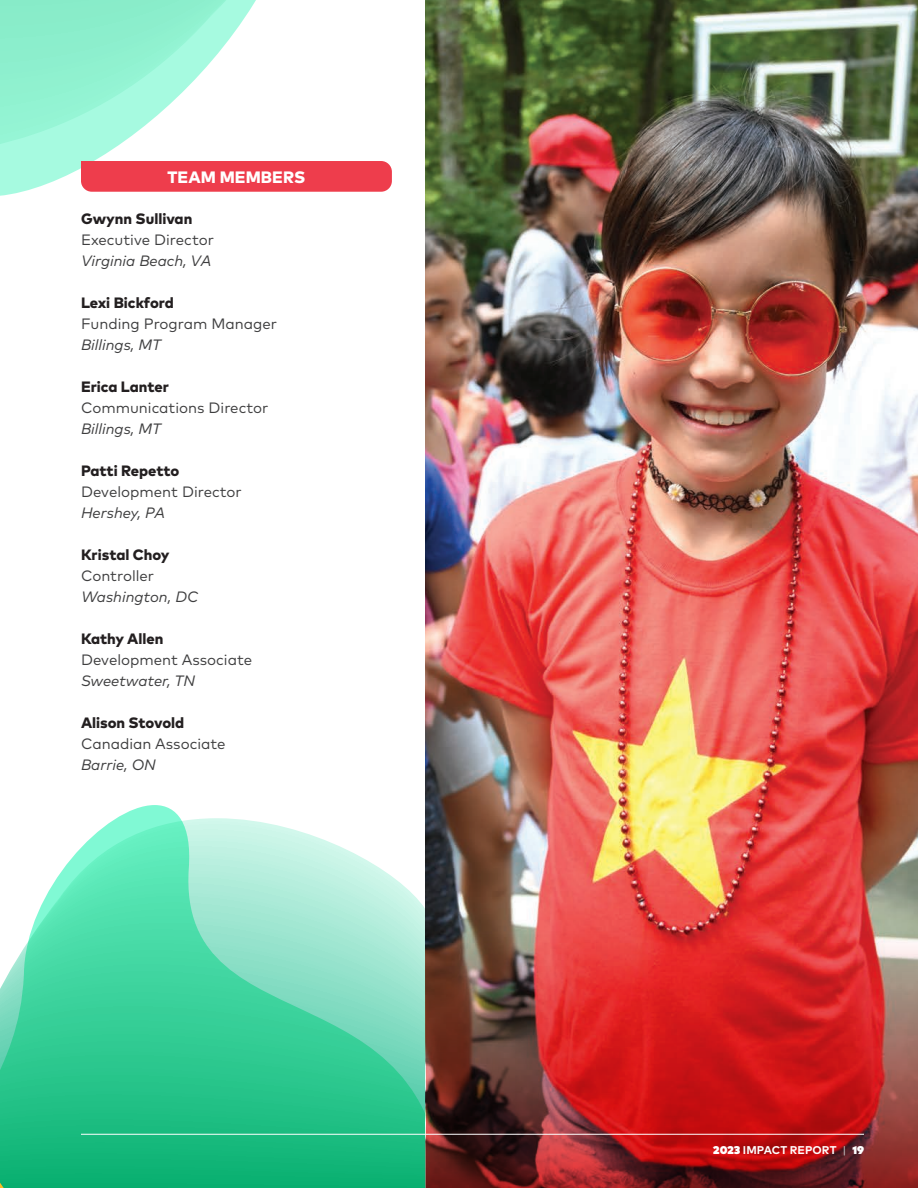
<style>
.page{position:relative;width:918px;height:1188px;background:#fff}
.page>*{position:absolute;margin:0;border:0;box-sizing:border-box;transform-origin:0 0}
.t1{font:800 16.5px "Mark Pro";letter-spacing:.005em;color:#fff}
.t2{font:15px "Mark Pro";color:#3e3e3f}
.t3{font:italic 15px "Mark Pro";color:#3e3e3f}
.t4{font:800 15px "Mark Pro";color:#231f20}
.t5{font:700 11.25px "Mark Pro";letter-spacing:.005em;color:#fff}
.s1{font-weight:900}
.s2{font-weight:400;color:#cbcbcb}
</style>
<div class="page">
<svg style="left:0;top:166px;width:426px;height:39px"></svg>
<svg style="left:0;top:0;width:426px;height:166px"></svg>
<svg style="left:117px;top:805px;width:309px;height:383px"></svg>
<svg style="left:2px;top:818px;width:423px;height:370px"></svg>
<svg style="left:0;top:985px;width:35px;height:203px"></svg>
<div style="left:81px;top:161px;width:311px;height:31px;background:#ee3d4c;border-radius:11px"></div>
<div style="left:81px;top:161px;width:243px;height:16px;background:#ee3d4c"></div>
<img style="left:426px;top:0;width:492px;height:934px">
<img style="left:426px;top:934px;width:492px;height:254px">
<hr style="left:81px;top:1134px;width:783px;height:1px;background:#fff">
<p class="t1" style="left:167px;top:164px;width:139px">TEAM MEMBERS</p>
<p class="t4" style="left:81px;top:207px;width:113px">Gwynn Sullivan</p>
<p class="t2" style="left:81px;top:229px;width:135px">Executive Director</p>
<p class="t3" style="left:81px;top:250px;width:132px">Virginia Beach, VA</p>
<p class="t4" style="left:81px;top:291px;width:94px">Lexi Bickford</p>
<p class="t2" style="left:81px;top:313px;width:198px">Funding Program Manager</p>
<p class="t3" style="left:81px;top:334px;width:82px">Billings, MT</p>
<p class="t4" style="left:81px;top:375px;width:90px">Erica Lanter</p>
<p class="t2" style="left:81px;top:397px;width:189px">Communications Director</p>
<p class="t3" style="left:81px;top:418px;width:82px">Billings, MT</p>
<p class="t4" style="left:81px;top:459px;width:100px">Patti Repetto</p>
<p class="t2" style="left:81px;top:481px;width:162px">Development Director</p>
<p class="t3" style="left:81px;top:502px;width:85px">Hershey, PA</p>
<p class="t4" style="left:81px;top:543px;width:90px">Kristal Choy</p>
<p class="t2" style="left:81px;top:565px;width:75px">Controller</p>
<p class="t3" style="left:81px;top:586px;width:119px">Washington, DC</p>
<p class="t4" style="left:81px;top:627px;width:84px">Kathy Allen</p>
<p class="t2" style="left:81px;top:649px;width:173px">Development Associate</p>
<p class="t3" style="left:81px;top:670px;width:116px">Sweetwater, TN</p>
<p class="t4" style="left:81px;top:711px;width:105px">Alison Stovold</p>
<p class="t2" style="left:81px;top:733px;width:146px">Canadian Associate</p>
<p class="t3" style="left:81px;top:754px;width:76px">Barrie, ON</p>
<p class="t5" style="left:713px;top:1141px;width:152px"><span class="s1">2023</span> IMPACT REPORT <span class="s2">|</span> <span class="s1">19</span></p>
</div>
